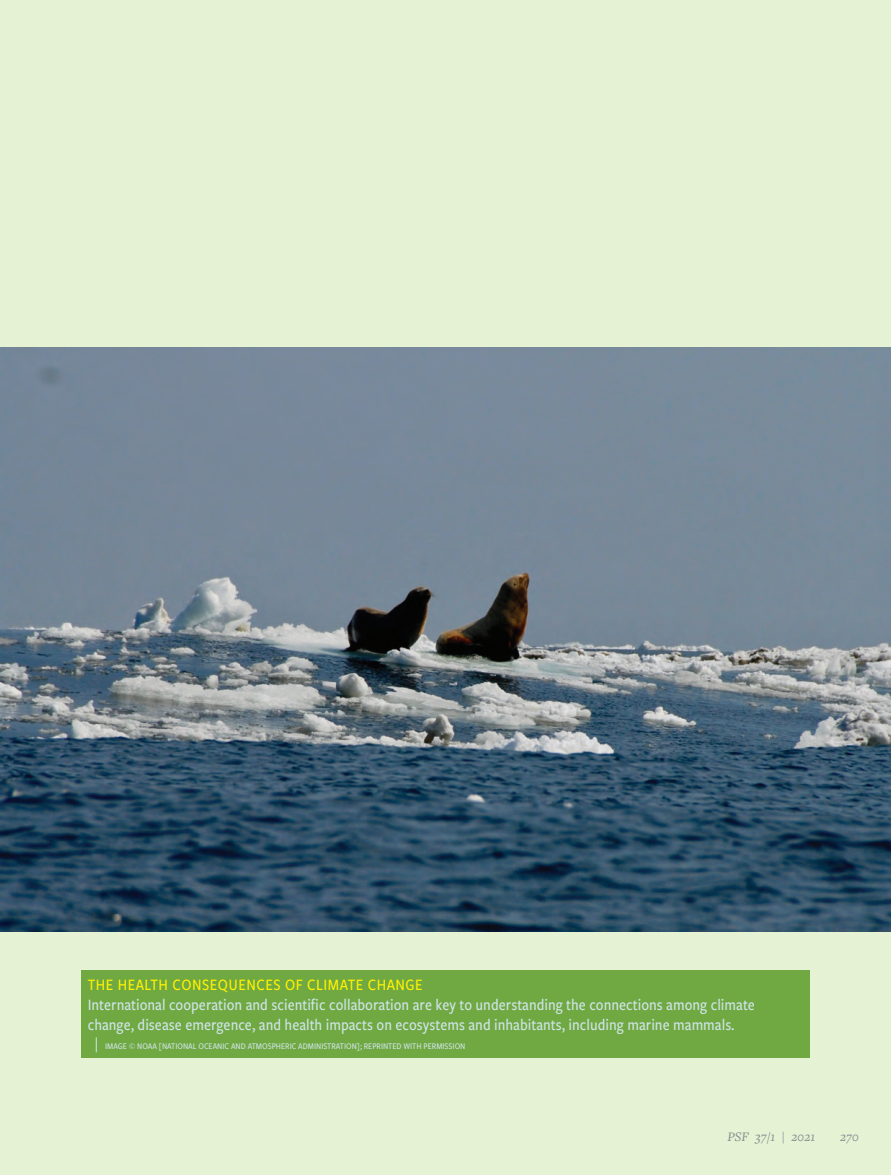
<style>
.page{position:relative;width:891px;height:1175px;background:#fff}
.page>*{position:absolute;margin:0;border:0;box-sizing:border-box;transform-origin:0 0}
.t1{font:500 16.5px/19.8px "Freight Sans Cnd Pro";color:#d0e4e8}
.t2{font:500 16.5px "Freight Sans Cnd Pro";letter-spacing:.03em;color:#fff101}
.t3{font:italic 13.5px "Freight Text Pro";color:#898b8e}
.t4{font:500 9px "Freight Sans Cnd Pro";color:#d0e4e8}
.s1{font-size:16.5px}
</style>
<div class="page">
<div style="left:0;top:0;width:891px;height:1174px;background:#e5f2d3"></div>
<div style="left:81px;top:970px;width:729px;height:88px;background:#70a942"></div>
<img style="left:0;top:348px;width:891px;height:584px">
<p class="t2" style="left:88px;top:973px;width:336px">THE HEALTH CONSEQUENCES OF CLIMATE CHANGE</p>
<p class="t1" style="left:88px;top:994px;width:669px">International cooperation and scientific collaboration are key to understanding the connections among climate change, disease emergence, and health impacts on ecosystems and inhabitants, including marine mammals.</p>
<p class="t4" style="left:95px;top:1040px;width:372px"><span class="s1">|</span> IMAGE © NOAA [NATIONAL OCEANIC AND ATMOSPHERIC ADMINISTRATION]; REPRINTED WITH PERMISSION</p>
<p class="t3" style="left:727px;top:1128px;width:89px">PSF 37/1 | 2021</p>
<p class="t3" style="left:840px;top:1128px;width:20px">270</p>
</div>
